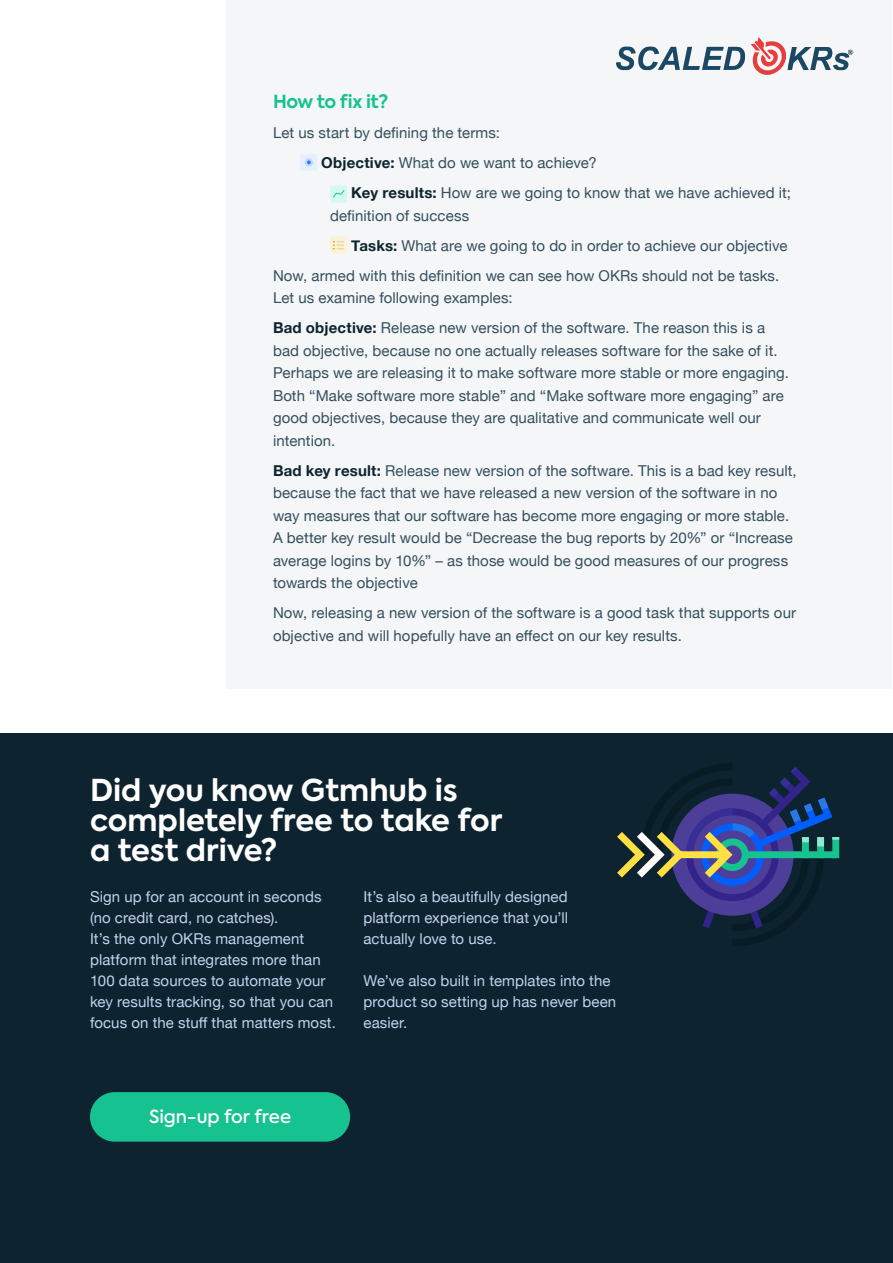
<style>
.page{position:relative;width:893px;height:1263px;background:#fff}
.page>*{position:absolute;margin:0;border:0;box-sizing:border-box;transform-origin:0 0}
.t1{font:700 30px/30px "Axiforma";letter-spacing:-.005em;color:#fff}
.t2{font:500 18px "Axiforma";color:#fff}
.t3{font:700 18px "Axiforma";letter-spacing:-.03em;color:#17c291}
.t4{font:15px/22.5px "Helvetica Neue";letter-spacing:.005em;color:#344f5e}
.t5{font:15px/21px "Helvetica Neue";letter-spacing:.005em;color:#c4d1f0}
.s1{font-weight:700;color:#0d242e}
</style>
<div class="page">
<div style="left:226px;top:0;width:665px;height:688px;background:#f5f6f7"></div>
<div style="left:300px;top:154px;width:17px;height:17px;background:#e6f0ff;border-radius:2px"></div>
<div style="left:305px;top:158px;width:8px;height:9px;background:#bfd9fa;border-radius:50%"></div>
<svg style="left:307px;top:160px;width:4px;height:4px"></svg>
<div style="left:330px;top:185px;width:17px;height:18px;background:#d4faed;border-radius:2px"></div>
<svg style="left:333px;top:190px;width:11px;height:8px"></svg>
<div style="left:330px;top:236px;width:17px;height:18px;background:#fcf2d6;border-radius:2px"></div>
<svg style="left:333px;top:241px;width:11px;height:8px"></svg>
<div style="left:0;top:733px;width:893px;height:530px;background:#0d232f"></div>
<div style="left:90px;top:1092px;width:260px;height:50px;background:#17c291;border-radius:25px"></div>
<svg style="left:617px;top:767px;width:222px;height:162px"></svg>
<img style="left:616px;top:37px;width:237px;height:38px">
<p class="t3" style="left:273px;top:89px;width:117px">How to fix it?</p>
<p class="t4" style="left:273px;top:122px;width:228px">Let us start by defining the terms:</p>
<p class="t4" style="left:321px;top:152px;width:277px"><span class="s1">Objective:</span> What do we want to achieve?</p>
<p class="t4" style="left:351px;top:182px;width:441px"><span class="s1">Key results:</span> How are we going to know that we have achieved it;</p>
<p class="t4" style="left:330px;top:205px;width:141px">definition of success</p>
<p class="t4" style="left:351px;top:235px;width:438px"><span class="s1">Tasks:</span> What are we going to do in order to achieve our objective</p>
<p class="t4" style="left:273px;top:265px;width:508px">Now, armed with this definition we can see how OKRs should not be tasks.</p>
<p class="t4" style="left:273px;top:284px;width:494px;line-height:30px">Let us examine following examples:<br><span class="s1">Bad objective:</span> Release new version of the software. The reason this is a</p>
<p class="t4" style="left:273px;top:340px;width:517px">bad objective, because no one actually releases software for the sake of it.<br>Perhaps we are releasing it to make software more stable or more engaging.<br>Both “Make software more stable” and “Make software more engaging” are good objectives, because they are qualitative and communicate well our intention.</p>
<p class="t4" style="left:273px;top:460px;width:525px"><span class="s1">Bad key result:</span> Release new version of the software. This is a bad key result, because the fact that we have released a new version of the software in no way measures that our software has become more engaging or more stable.<br>A better key result would be “Decrease the bug reports by 20%” or “Increase average logins by 10%” – as those would be good measures of our progress towards the objective</p>
<p class="t4" style="left:273px;top:602px;width:525px">Now, releasing a new version of the software is a good task that supports our objective and will hopefully have an effect on our key results.</p>
<h1 class="t1" style="left:90px;top:775px;width:414px">Did you know Gtmhub is completely free to take for a test drive?</h1>
<p class="t5" style="left:90px;top:887px;width:247px">Sign up for an account in seconds (no credit card, no catches).<br>It’s the only OKRs management platform that integrates more than 100 data sources to automate your key results tracking, so that you can focus on the stuff that matters most.</p>
<p class="t5" style="left:363px;top:887px;width:206px;text-align:justify">It’s also a beautifully designed platform experience that you’ll actually love to use.</p>
<p class="t5" style="left:363px;top:971px;width:254px">We’ve also built in templates into the product so setting up has never been easier.</p>
<p class="t2" style="left:149px;top:1105px;width:144px">Sign-up for free</p>
</div>
